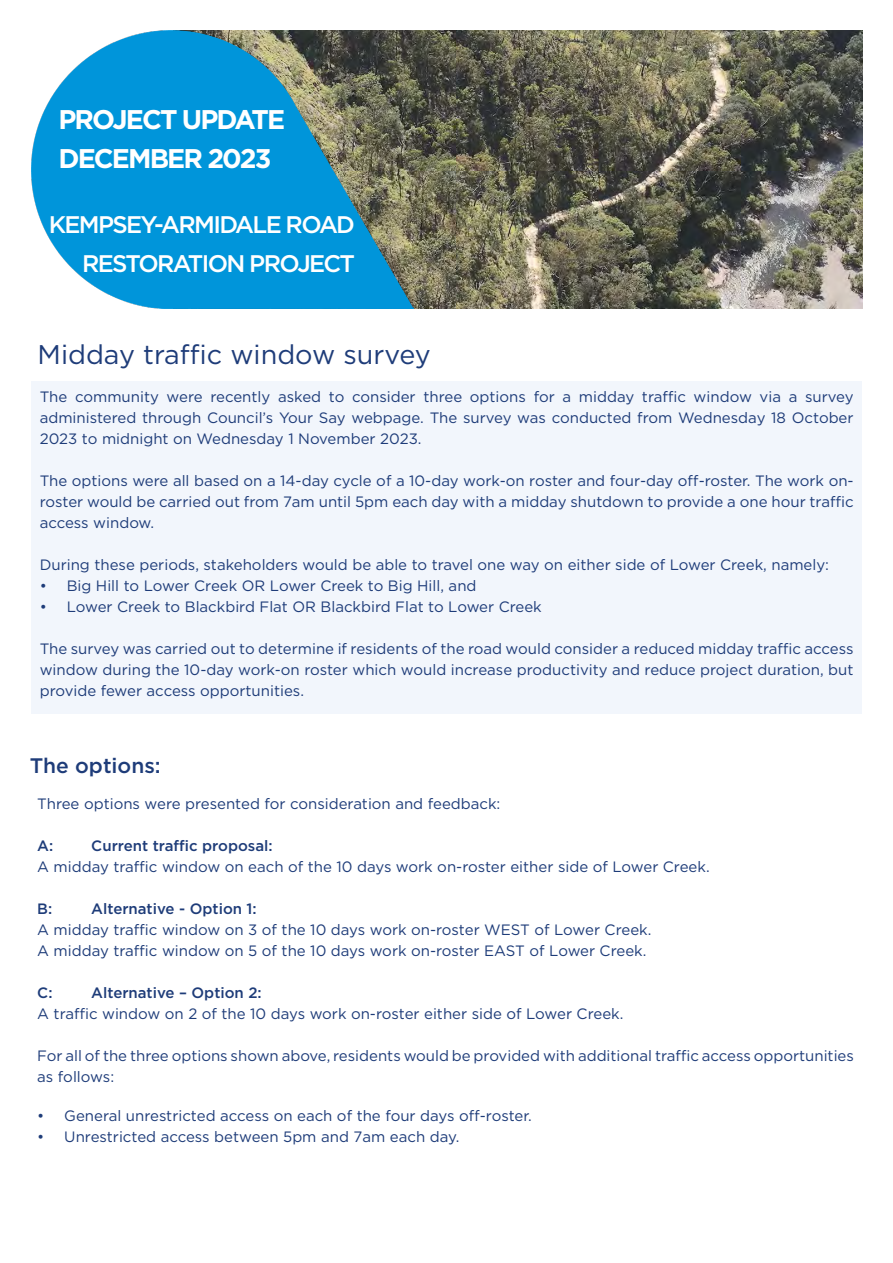
<style>
.page{position:relative;width:893px;height:1263px;background:#fff}
.page>*{position:absolute;margin:0;border:0;box-sizing:border-box;transform-origin:0 0}
.t1{font:27px "Gotham";color:#1e3c79}
.t2{font:700 27px/39px "Gotham";letter-spacing:-.07em;color:#fff}
.t3{font:500 24px/39px "Gotham";letter-spacing:-.07em;color:#fff;text-align:right}
.t4{font:500 21px "Gotham";color:#1e3c79}
.t5{font:15px/21px "Gotham";color:#1e3c79;text-align:justify}
.t6{font:500 15px "Gotham";color:#1e3c79}
</style>
<div class="page">
<img style="left:414px;top:30px;width:448px;height:278px">
<img style="left:31px;top:30px;width:383px;height:279px">
<div style="left:31px;top:381px;width:831px;height:332px;background:#f2f6fc"></div>
<h1 class="t2" style="left:58px;top:99px;width:228px">PROJECT UPDATE<br>DECEMBER 2023</h1>
<h2 class="t3" style="left:49px;top:205px;width:308px">KEMPSEY-ARMIDALE ROAD<br>RESTORATION PROJECT</h2>
<h1 class="t1" style="left:38px;top:337px;width:395px">Midday traffic window survey</h1>
<p class="t5" style="left:40px;top:386px;width:815px">The community were recently asked to consider three options for a midday traffic window via a survey administered through Council’s Your Say webpage. The survey was conducted from Wednesday 18 October 2023 to midnight on Wednesday 1 November 2023.</p>
<p class="t5" style="left:40px;top:470px;width:815px">The options were all based on a 14-day cycle of a 10-day work-on roster and four-day off-roster. The work on&shy;roster would be carried out from 7am until 5pm each day with a midday shutdown to provide a one hour traffic access window.</p>
<p class="t5" style="left:40px;top:554px;width:791px">During these periods, stakeholders would be able to travel one way on either side of Lower Creek, namely:</p>
<p class="t5" style="left:40px;top:575px;width:438px">• Big Hill to Lower Creek OR Lower Creek to Big Hill, and</p>
<p class="t5" style="left:40px;top:596px;width:504px">• Lower Creek to Blackbird Flat OR Blackbird Flat to Lower Creek</p>
<p class="t5" style="left:40px;top:638px;width:815px">The survey was carried out to determine if residents of the road would consider a reduced midday traffic access window during the 10-day work-on roster which would increase productivity and reduce project duration, but provide fewer access opportunities.</p>
<h3 class="t4" style="left:30px;top:751px;width:133px">The options:</h3>
<p class="t5" style="left:37px;top:793px;width:465px">Three options were presented for consideration and feedback:</p>
<p class="t6" style="left:37px;top:836px;width:18px">A:</p>
<p class="t6" style="left:91px;top:836px;width:183px">Current traffic proposal:</p>
<p class="t5" style="left:37px;top:856px;width:674px">A midday traffic window on each of the 10 days work on-roster either side of Lower Creek.</p>
<p class="t6" style="left:37px;top:899px;width:17px">B:</p>
<p class="t6" style="left:91px;top:899px;width:167px">Alternative - Option 1:</p>
<p class="t5" style="left:37px;top:919px;width:616px">A midday traffic window on 3 of the 10 days work on-roster WEST of Lower Creek.<br>A midday traffic window on 5 of the 10 days work on-roster EAST of Lower Creek.</p>
<p class="t6" style="left:37px;top:983px;width:17px">C:</p>
<p class="t6" style="left:91px;top:983px;width:172px">Alternative – Option 2:</p>
<p class="t5" style="left:37px;top:1003px;width:588px">A traffic window on 2 of the 10 days work on-roster either side of Lower Creek.</p>
<p class="t5" style="left:37px;top:1045px;width:818px">For all of the three options shown above, residents would be provided with additional traffic access opportunities as follows:</p>
<p class="t5" style="left:37px;top:1105px;width:496px">• General unrestricted access on each of the four days off-roster.</p>
<p class="t5" style="left:37px;top:1126px;width:424px">• Unrestricted access between 5pm and 7am each day.</p>
</div>
